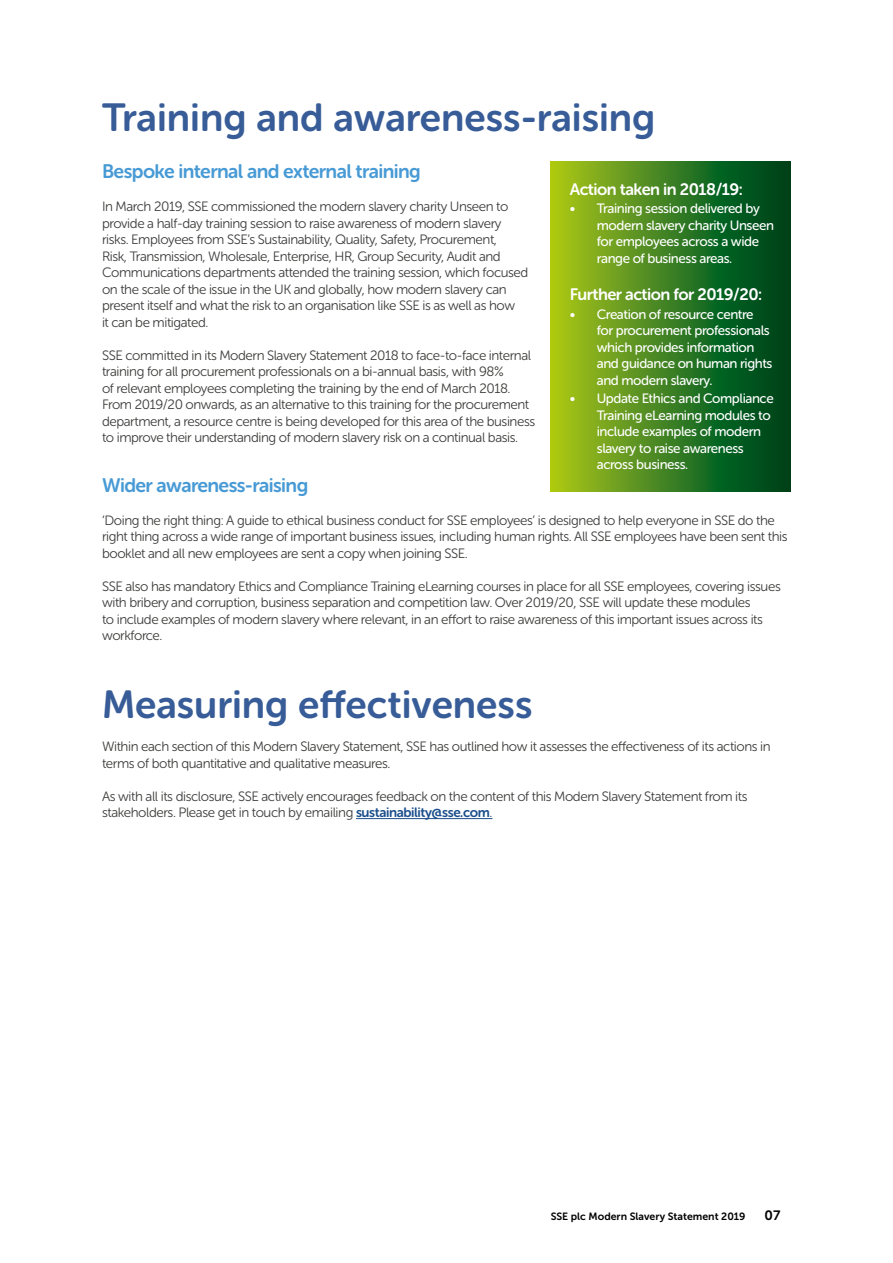
<style>
.page{position:relative;width:893px;height:1263px;background:#fff}
.page>*{position:absolute;margin:0;border:0;box-sizing:border-box;transform-origin:0 0}
.t1{font:39px "Museo Sans Rounded 700";color:#375c97}
.t2{font:19.5px "Museo Sans Rounded 700";letter-spacing:-.03em;color:#479ad5}
.t3{font:16.5px "Museo Sans Rounded 700";letter-spacing:-.03em;color:#fff}
.t4{font:13.5px/16.5px "Museo Sans Rounded 300";letter-spacing:-.03em;color:#3c3c3b}
.t5{font:13.5px/16.5px "Museo Sans Rounded 500";letter-spacing:-.03em;color:#fff}
.t6{font:13.5px "Museo Sans 700";color:#000}
.t7{font:10.5px "Museo Sans 700";color:#000}
.s1{font-family:"Museo Sans Rounded 700";color:#1b4e8c}
.s2{color:#1b4e8c}
</style>
<div class="page">
<hr style="left:356px;top:818px;width:136px;height:1px;background:#1b4e8c">
<svg style="left:551px;top:162px;width:240px;height:329px;background:#41811e"></svg>
<h1 class="t1" style="left:102px;top:96px;width:555px">Training and awareness-raising</h1>
<h2 class="t2" style="left:102px;top:161px;width:320px">Bespoke internal and external training</h2>
<p class="t4" style="left:102px;top:198px;width:428px">In March 2019, SSE commissioned the modern slavery charity Unseen to provide a half-day training session to raise awareness of modern slavery risks. Employees from SSE’s Sustainability, Quality, Safety, Procurement,<br>Risk, Transmission, Wholesale, Enterprise, HR, Group Security, Audit and Communications departments attended the training session, which focused on the scale of the issue in the UK and globally, how modern slavery can present itself and what the risk to an organisation like SSE is as well as how<br>it can be mitigated.</p>
<p class="t4" style="left:102px;top:347px;width:435px">SSE committed in its Modern Slavery Statement 2018 to face-to-face internal training for all procurement professionals on a bi-annual basis, with 98%<br>of relevant employees completing the training by the end of March 2018.<br>From 2019/20 onwards, as an alternative to this training for the procurement department, a resource centre is being developed for this area of the business to improve their understanding of modern slavery risk on a continual basis.</p>
<h2 class="t2" style="left:102px;top:474px;width:208px">Wider awareness-raising</h2>
<p class="t4" style="left:102px;top:512px;width:687px">‘Doing the right thing: A guide to ethical business conduct for SSE employees’ is designed to help everyone in SSE do the right thing across a wide range of important business issues, including human rights. All SSE employees have been sent this booklet and all new employees are sent a copy when joining SSE.</p>
<p class="t4" style="left:102px;top:578px;width:680px">SSE also has mandatory Ethics and Compliance Training eLearning courses in place for all SSE employees, covering issues with bribery and corruption, business separation and competition law. Over 2019/20, SSE will update these modules<br>to include examples of modern slavery where relevant, in an effort to raise awareness of this important issues across its workforce.</p>
<p class="t3" style="left:570px;top:180px;width:175px">Action taken in 2018/19:</p>
<p class="t5" style="left:597px;top:201px;width:179px;text-indent:-27px">• Training session delivered by modern slavery charity Unseen for employees across a wide range of business areas.</p>
<p class="t3" style="left:570px;top:285px;width:194px">Further action for 2019/20:</p>
<p class="t5" style="left:597px;top:306px;width:177px;text-indent:-27px">• Creation of resource centre for procurement professionals which provides information and guidance on human rights and modern slavery.</p>
<p class="t5" style="left:597px;top:391px;width:178px;text-indent:-27px">• Update Ethics and Compliance<br>Training eLearning modules to include examples of modern slavery to raise awareness across business.</p>
<h1 class="t1" style="left:102px;top:683px;width:432px">Measuring effectiveness</h1>
<p class="t4" style="left:102px;top:738px;width:670px">Within each section of this Modern Slavery Statement, SSE has outlined how it assesses the effectiveness of its actions in terms of both quantitative and qualitative measures.</p>
<p class="t4" style="left:102px;top:788px;width:647px">As with all its disclosure, SSE actively encourages feedback on the content of this Modern Slavery Statement from its stakeholders. Please get in touch by emailing <span class="s1">sustainability@sse.com</span><span class="s2">.</span></p>
<p class="t7" style="left:551px;top:1211px;width:196px">SSE plc Modern Slavery Statement 2019</p>
<p class="t6" style="left:765px;top:1208px;width:17px">07</p>
</div>
